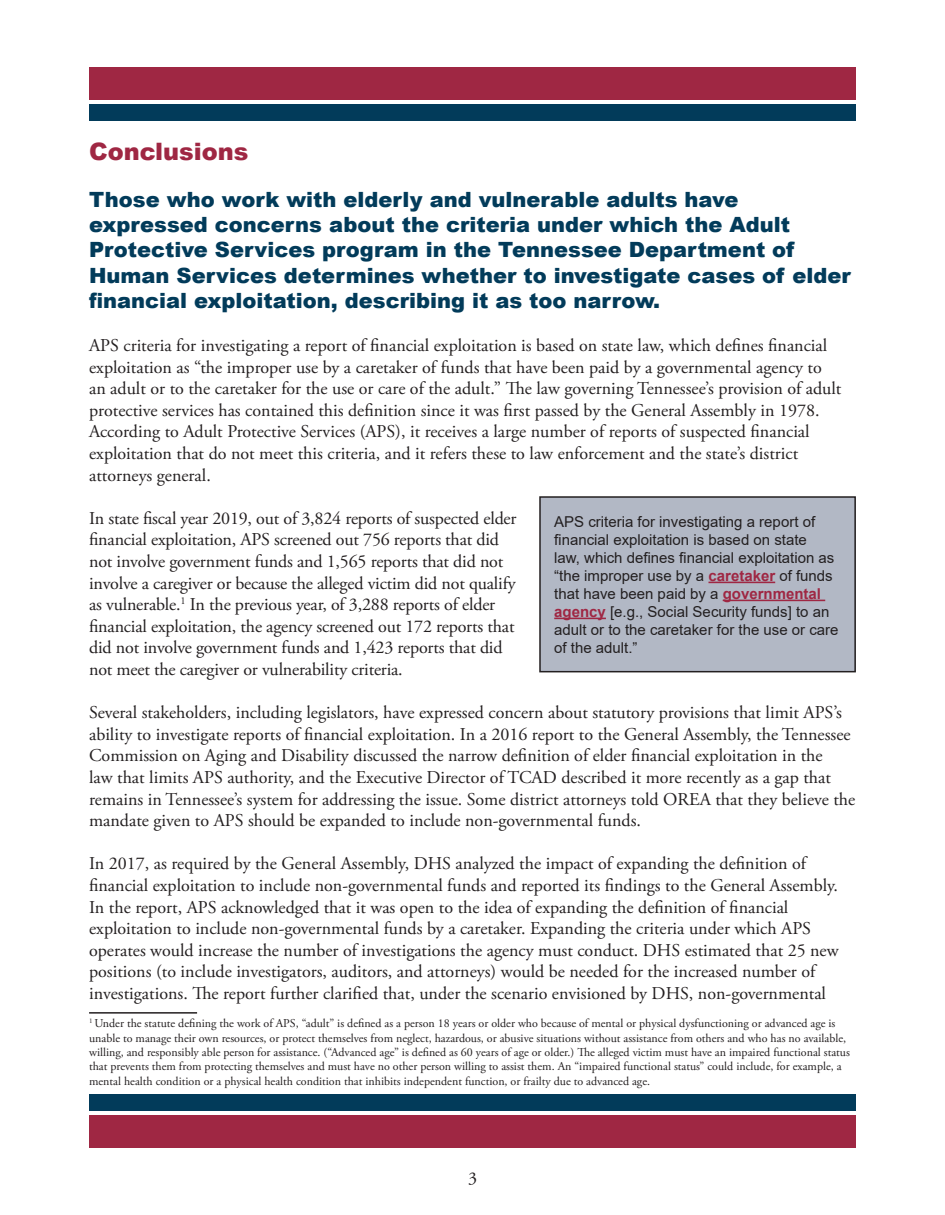
<style>
.page{position:relative;width:945px;height:1215px;background:#fff}
.page>*{position:absolute;margin:0;border:0;box-sizing:border-box;transform-origin:0 0}
.t1{font:900 24px "Arial";color:#9f2743}
.t2{font:900 21px/25.2px "Arial";color:#023b5a}
.t3{font:18px/21.6px "Adobe Garamond Pro";color:#231f20}
.t4{font:15px/18px "Arial";color:#231f20}
.t5{font:12px/14.4px "Adobe Garamond Pro";color:#231f20}
.s1{font-weight:700;color:#9f2743}
</style>
<div class="page">
<div style="left:89px;top:104px;width:767px;height:16px;background:#023b5a"></div>
<div style="left:89px;top:68px;width:767px;height:32px;background:#9f2743"></div>
<div style="left:89px;top:1095px;width:767px;height:16px;background:#023b5a"></div>
<div style="left:89px;top:1115px;width:767px;height:33px;background:#9f2743"></div>
<hr style="left:89px;top:1012px;width:108px;height:2px;background:#231f20">
<div style="left:540px;top:497px;width:315px;height:175px;background:#b2b8c5"></div>
<hr style="left:708px;top:582px;width:67px;height:1px;background:#9f2743">
<hr style="left:723px;top:600px;width:102px;height:1px;background:#9f2743">
<hr style="left:554px;top:618px;width:52px;height:1px;background:#9f2743">
<div style="left:539px;top:496px;width:317px;height:176px;border:2px solid #231f20"></div>
<p class="t1" style="left:89px;top:134px;width:161px">Conclusions</p>
<p class="t2" style="left:89px;top:186px;width:763px">Those who work with elderly and vulnerable adults have expressed concerns about the criteria under which the Adult Protective Services program in the Tennessee Department of Human Services determines whether to investigate cases of elder financial exploitation, describing it as too narrow.</p>
<p class="t3" style="left:89px;top:335px;width:754px">APS criteria for investigating a report of financial exploitation is based on state law, which defines financial exploitation as “the improper use by a caretaker of funds that have been paid by a governmental agency to an adult or to the caretaker for the use or care of the adult.” The law governing Tennessee’s provision of adult protective services has contained this definition since it was first passed by the General Assembly in 1978.<br>According to Adult Protective Services (APS), it receives a large number of reports of suspected financial exploitation that do not meet this criteria, and it refers these to law enforcement and the state’s district attorneys general.</p>
<p class="t3" style="left:89px;top:508px;width:429px">In state fiscal year 2019, out of 3,824 reports of suspected elder financial exploitation, APS screened out 756 reports that did not involve government funds and 1,565 reports that did not involve a caregiver or because the alleged victim did not qualify as vulnerable.<sup>1</sup> In the previous year, of 3,288 reports of elder financial exploitation, the agency screened out 172 reports that did not involve government funds and 1,423 reports that did not meet the caregiver or vulnerability criteria.</p>
<p class="t3" style="left:89px;top:702px;width:768px">Several stakeholders, including legislators, have expressed concern about statutory provisions that limit APS’s ability to investigate reports of financial exploitation. In a 2016 report to the General Assembly, the Tennessee Commission on Aging and Disability discussed the narrow definition of elder financial exploitation in the<br>law that limits APS authority, and the Executive Director of TCAD described it more recently as a gap that remains in Tennessee’s system for addressing the issue. Some district attorneys told OREA that they believe the mandate given to APS should be expanded to include non-governmental funds.</p>
<p class="t3" style="left:89px;top:854px;width:751px">In 2017, as required by the General Assembly, DHS analyzed the impact of expanding the definition of financial exploitation to include non-governmental funds and reported its findings to the General Assembly.<br>In the report, APS acknowledged that it was open to the idea of expanding the definition of financial exploitation to include non-governmental funds by a caretaker. Expanding the criteria under which APS operates would increase the number of investigations the agency must conduct. DHS estimated that 25 new</p>
<p class="t3" style="left:89px;top:962px;width:738px">positions (to include investigators, auditors, and attorneys) would be needed for the increased number of investigations. The report further clarified that, under the scenario envisioned by DHS, non-governmental</p>
<p class="t5" style="left:89px;top:1017px;width:762px"><sup>1</sup> Under the statute defining the work of APS, “adult” is defined as a person 18 years or older who because of mental or physical dysfunctioning or advanced age is unable to manage their own resources, or protect themselves from neglect, hazardous, or abusive situations without assistance from others and who has no available, willing, and responsibly able person for assistance. (“Advanced age” is defined as 60 years of age or older.) The alleged victim must have an impaired functional status that prevents them from protecting themselves and must have no other person willing to assist them. An “impaired functional status” could include, for example, a mental health condition or a physical health condition that inhibits independent function, or frailty due to advanced age.</p>
<p class="t4" style="left:554px;top:512px;width:286px">APS criteria for investigating a report of financial exploitation is based on state<br>law, which defines financial exploitation as “the improper use by a <span class="s1">caretaker</span> of funds that have been paid by a <span class="s1">governmental agency</span> [e.g., Social Security funds] to an adult or to the caretaker for the use or care of the adult.”</p>
<p class="t3" style="left:468px;top:1168px;width:10px">3</p>
</div>
